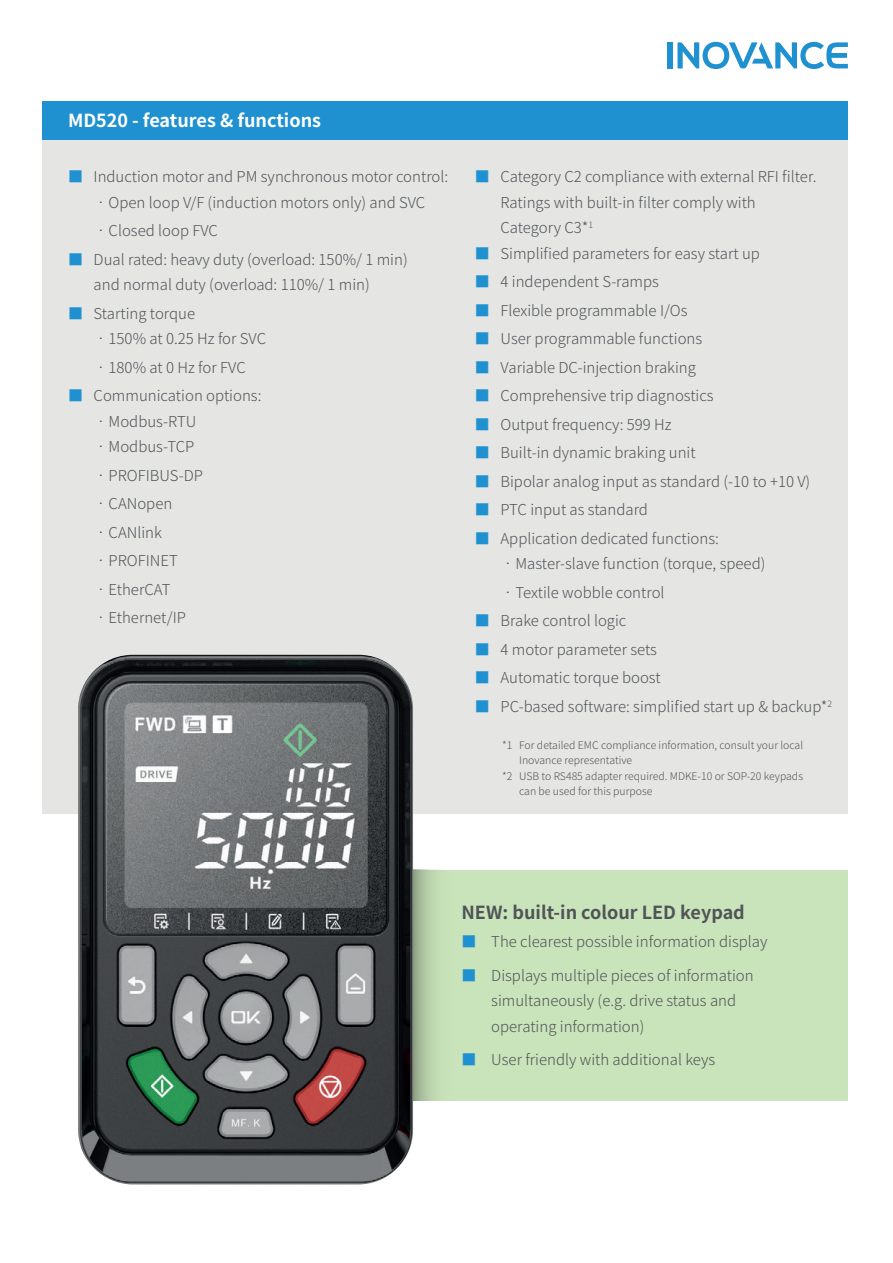
<style>
.page{position:relative;width:893px;height:1263px;background:#fff}
.page>*{position:absolute;margin:0;border:0;box-sizing:border-box;transform-origin:0 0}
.t1{font:700 18px "Source Han Sans CN";color:#505457}
.t2{font:700 18px "Source Han Sans CN";color:#fff}
.t3{font:300 15px/25.5px "Source Han Sans CN";color:#505457}
.t4{font:300 10.5px "Source Han Sans CN";color:#505457}
.s1{color:#2091d0}
</style>
<div class="page">
<div style="left:280px;top:870px;width:568px;height:231px;background:#c9e3ba"></div>
<div style="left:43px;top:101px;width:805px;height:39px;background:#2091d0"></div>
<div style="left:43px;top:140px;width:805px;height:674px;background:#e5e5e4"></div>
<div style="left:668px;top:42px;width:5px;height:26px;background:#2091d0"></div>
<svg style="left:677px;top:42px;width:171px;height:27px"></svg>
<img style="left:78px;top:655px;width:335px;height:529px">
<p class="t2" style="left:68px;top:110px;width:255px">MD520 - features &amp; functions</p>
<p class="t3" style="left:68px;top:164px;width:382px"><span class="s1">■</span> Induction motor and PM synchronous motor control:</p>
<p class="t3" style="left:94px;top:190px;width:333px">•Open loop V/F (induction motors only) and SVC</p>
<p class="t3" style="left:94px;top:218px;width:126px">•Closed loop FVC</p>
<p class="t3" style="left:94px;top:247px;width:316px;text-indent:-26px"><span class="s1">■</span> Dual rated: heavy duty (overload: 150%/ 1 min) and normal duty (overload: 110%/ 1 min)</p>
<p class="t3" style="left:68px;top:301px;width:129px"><span class="s1">■</span> Starting torque</p>
<p class="t3" style="left:94px;top:326px;width:174px">•150% at 0.25 Hz for SVC</p>
<p class="t3" style="left:94px;top:355px;width:154px">•180% at 0 Hz for FVC</p>
<p class="t3" style="left:68px;top:383px;width:195px"><span class="s1">■</span> Communication options:</p>
<p class="t3" style="left:94px;top:409px;width:104px">•Modbus-RTU</p>
<p class="t3" style="left:94px;top:434px;width:102px">•Modbus-TCP</p>
<p class="t3" style="left:94px;top:463px;width:111px">•PROFIBUS-DP</p>
<p class="t3" style="left:94px;top:491px;width:80px">•CANopen</p>
<p class="t3" style="left:94px;top:520px;width:70px">•CANlink</p>
<p class="t3" style="left:94px;top:548px;width:86px">•PROFINET</p>
<p class="t3" style="left:94px;top:577px;width:79px">•EtherCAT</p>
<p class="t3" style="left:94px;top:605px;width:94px">•Ethernet/IP</p>
<p class="t3" style="left:500px;top:164px;width:317px;text-indent:-26px"><span class="s1">■</span> Category C2 compliance with external RFI filter.<br>Ratings with built-in filter comply with<br>Category C3*<sup>1</sup></p>
<p class="t3" style="left:475px;top:241px;width:286px"><span class="s1">■</span> Simplified parameters for easy start up</p>
<p class="t3" style="left:475px;top:269px;width:185px"><span class="s1">■</span> 4 independent S-ramps</p>
<p class="t3" style="left:475px;top:298px;width:214px"><span class="s1">■</span> Flexible programmable I/Os</p>
<p class="t3" style="left:475px;top:326px;width:229px"><span class="s1">■</span> User programmable functions</p>
<p class="t3" style="left:475px;top:355px;width:222px"><span class="s1">■</span> Variable DC-injection braking</p>
<p class="t3" style="left:475px;top:383px;width:240px"><span class="s1">■</span> Comprehensive trip diagnostics</p>
<p class="t3" style="left:475px;top:412px;width:198px"><span class="s1">■</span> Output frequency: 599 Hz</p>
<p class="t3" style="left:475px;top:440px;width:222px"><span class="s1">■</span> Built-in dynamic braking unit</p>
<p class="t3" style="left:475px;top:469px;width:337px"><span class="s1">■</span> Bipolar analog input as standard (-10 to +10 V)</p>
<p class="t3" style="left:475px;top:497px;width:175px"><span class="s1">■</span> PTC input as standard</p>
<p class="t3" style="left:475px;top:526px;width:245px"><span class="s1">■</span> Application dedicated functions:</p>
<p class="t3" style="left:500px;top:551px;width:266px">•Master-slave function (torque, speed)</p>
<p class="t3" style="left:500px;top:580px;width:166px">•Textile wobble control</p>
<p class="t3" style="left:475px;top:608px;width:153px"><span class="s1">■</span> Brake control logic</p>
<p class="t3" style="left:475px;top:637px;width:183px"><span class="s1">■</span> 4 motor parameter sets</p>
<p class="t3" style="left:475px;top:665px;width:187px"><span class="s1">■</span> Automatic torque boost</p>
<p class="t3" style="left:475px;top:694px;width:359px"><span class="s1">■</span> PC-based software: simplified start up &amp; backup*<sup>2</sup></p>
<p class="t4" style="left:502px;top:739px;width:302px">*1 For detailed EMC compliance information, consult your local</p>
<p class="t4" style="left:519px;top:754px;width:115px">Inovance representative</p>
<p class="t4" style="left:502px;top:770px;width:302px">*2 USB to RS485 adapter required. MDKE-10 or SOP-20 keypads</p>
<p class="t4" style="left:519px;top:786px;width:135px">can be used for this purpose</p>
<p class="t1" style="left:461px;top:902px;width:285px">NEW: built-in colour LED keypad</p>
<p class="t3" style="left:461px;top:929px;width:307px"><span class="s1">■</span> The clearest possible information display</p>
<p class="t3" style="left:491px;top:962px;width:264px;text-indent:-30px"><span class="s1">■</span> Displays multiple pieces of information simultaneously (e.g. drive status and operating information)</p>
<p class="t3" style="left:461px;top:1046px;width:255px"><span class="s1">■</span> User friendly with additional keys</p>
</div>
